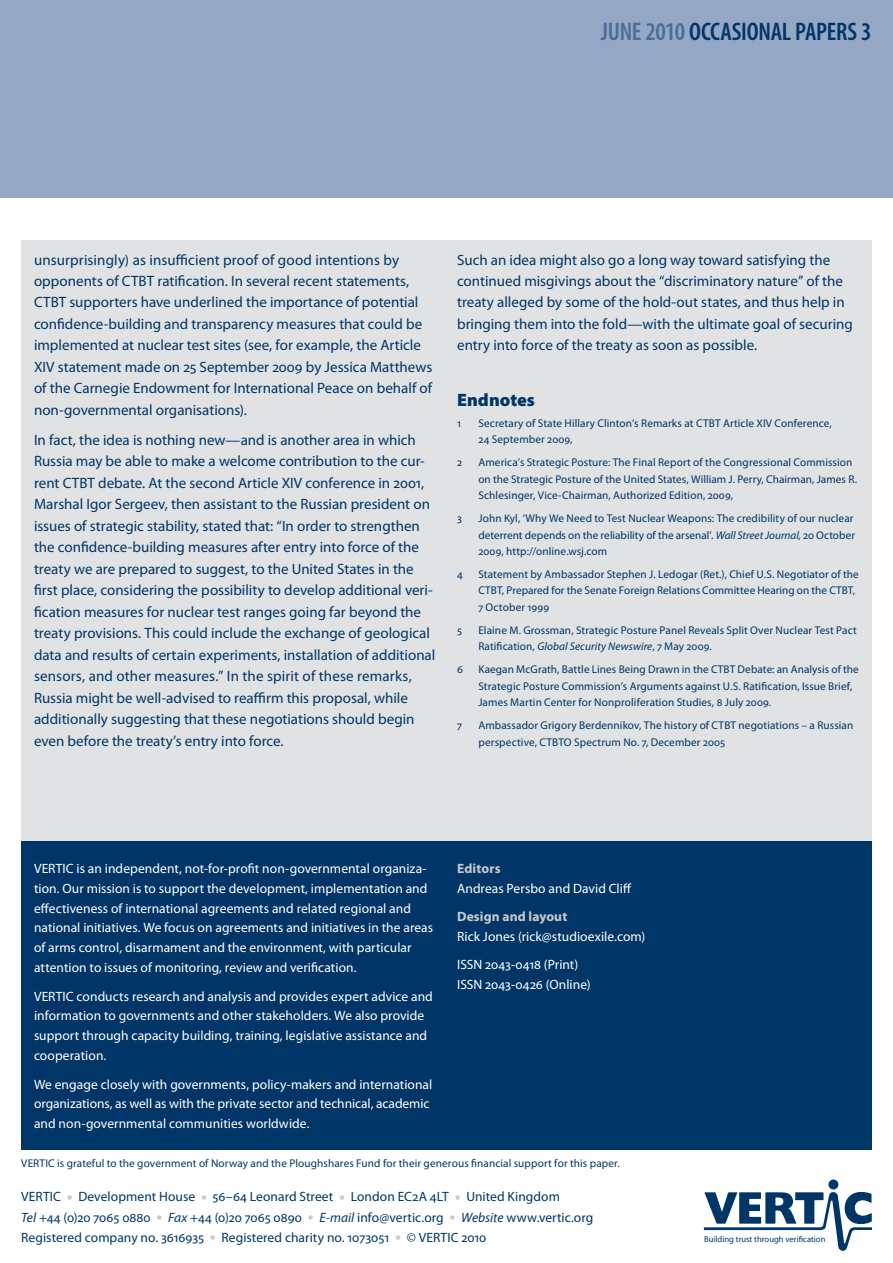
<style>
.page{position:relative;width:893px;height:1263px;background:#fff}
.page>*{position:absolute;margin:0;border:0;box-sizing:border-box;transform-origin:0 0}
.t1{font:600 condensed 25.5px "Myriad Pro";letter-spacing:-.01em;color:#003667}
.t2{font:900 18px "Myriad Pro";color:#003667}
.t3{font:15px/21.5px "Myriad Pro";color:#003667}
.t4{font:13.5px/19.8px "Myriad Pro";letter-spacing:.005em;color:#fff}
.t5{font:13.5px/20.2px "Myriad Pro";letter-spacing:.005em;color:#003667}
.t6{font:700 13.5px "Myriad Pro";letter-spacing:.01em;color:#c9cacc}
.t7{font:11.25px/16.5px "Myriad Pro";letter-spacing:.01em;color:#003667}
.t8{font:8.55px "Myriad Pro";color:#003667}
.s1{color:#4a6e98}
.s2{font-style:italic}
.s3{font-size:21px;color:#c9cacc}
</style>
<div class="page">
<div style="left:21px;top:240px;width:851px;height:910px;background:#e1e2e4"></div>
<div style="left:21px;top:841px;width:851px;height:309px;background:#003667"></div>
<div style="left:0;top:0;width:893px;height:198px;background:#94a7c5"></div>
<svg style="left:704px;top:1179px;width:168px;height:72px"></svg>
<h1 class="t1" style="left:601px;top:18px;width:272px"><span class="s1">JUNE 2010</span> OCCASIONAL PAPERS 3</h1>
<p class="t3" style="left:34px;top:249px;width:400px">unsurprisingly) as insufficient proof of good intentions by opponents of CTBT ratification. In several recent statements, CTBT supporters have underlined the importance of potential confidence-building and transparency measures that could be implemented at nuclear test sites (see, for example, the Article XIV statement made on 25 September 2009 by Jessica Matthews of the Carnegie Endowment for International Peace on behalf of non-governmental organisations).</p>
<p class="t3" style="left:34px;top:429px;width:403px">In fact, the idea is nothing new—and is another area in which Russia may be able to make a welcome contribution to the cur&shy;rent CTBT debate. At the second Article XIV conference in 2001, Marshal Igor Sergeev, then assistant to the Russian president on issues of strategic stability, stated that: “In order to strengthen the confidence-building measures after entry into force of the treaty we are prepared to suggest, to the United States in the first place, considering the possibility to develop additional veri&shy;fication measures for nuclear test ranges going far beyond the treaty provisions. This could include the exchange of geological data and results of certain experiments, installation of additional sensors, and other measures.” In the spirit of these remarks, Russia might be well-advised to reaffirm this proposal, while additionally suggesting that these negotiations should begin even before the treaty’s entry into force.</p>
<p class="t3" style="left:457px;top:249px;width:397px">Such an idea might also go a long way toward satisfying the continued misgivings about the “discriminatory nature” of the treaty alleged by some of the hold-out states, and thus help in bringing them into the fold—with the ultimate goal of securing entry into force of the treaty as soon as possible.</p>
<p class="t2" style="left:457px;top:390px;width:79px">Endnotes</p>
<p class="t7" style="left:457px;top:415px;width:6px">1</p>
<p class="t7" style="left:478px;top:415px;width:355px">Secretary of State Hillary Clinton’s Remarks at CTBT Article XIV Conference,<br>24 September 2009,</p>
<p class="t7" style="left:457px;top:454px;width:7px">2</p>
<p class="t7" style="left:478px;top:454px;width:380px">America’s Strategic Posture: The Final Report of the Congressional Commission on the Strategic Posture of the United States, William J. Perry, Chairman, James R.<br>Schlesinger, Vice-Chairman, Authorized Edition, 2009,</p>
<p class="t7" style="left:457px;top:510px;width:6px">3</p>
<p class="t7" style="left:478px;top:510px;width:378px">John Kyl, ‘Why We Need to Test Nuclear Weapons: The credibility of our nuclear deterrent depends on the reliability of the arsenal’. <span class="s2">Wall Street Journal,</span> 20 October<br>2009, http://online.wsj.com</p>
<p class="t7" style="left:457px;top:566px;width:7px">4</p>
<p class="t7" style="left:478px;top:566px;width:382px">Statement by Ambassador Stephen J. Ledogar (Ret.), Chief U.S. Negotiator of the<br>CTBT, Prepared for the Senate Foreign Relations Committee Hearing on the CTBT,<br>7 October 1999</p>
<p class="t7" style="left:457px;top:622px;width:6px">5</p>
<p class="t7" style="left:478px;top:622px;width:380px">Elaine M. Grossman, Strategic Posture Panel Reveals Split Over Nuclear Test Pact<br>Ratification, <span class="s2">Global Security Newswire</span>, 7 May 2009.</p>
<p class="t7" style="left:457px;top:661px;width:7px">6</p>
<p class="t7" style="left:478px;top:661px;width:382px">Kaegan McGrath, Battle Lines Being Drawn in the CTBT Debate: an Analysis of the<br>Strategic Posture Commission’s Arguments against U.S. Ratification, Issue Brief,<br>James Martin Center for Nonproliferation Studies, 8 July 2009.</p>
<p class="t7" style="left:457px;top:717px;width:6px">7</p>
<p class="t7" style="left:478px;top:717px;width:376px">Ambassador Grigory Berdennikov, The history of CTBT negotiations – a Russian perspective, CTBTO Spectrum No. 7, December 2005</p>
<p class="t4" style="left:34px;top:859px;width:401px">VERTIC is an independent, not-for-profit non-governmental organiza&shy;tion. Our mission is to support the development, implementation and effectiveness of international agreements and related regional and national initiatives. We focus on agreements and initiatives in the areas of arms control, disarmament and the environment, with particular attention to issues of monitoring, review and verification.</p>
<p class="t4" style="left:34px;top:986px;width:400px">VERTIC conducts research and analysis and provides expert advice and information to governments and other stakeholders. We also provide support through capacity building, training, legislative assistance and cooperation.</p>
<p class="t4" style="left:34px;top:1074px;width:400px">We engage closely with governments, policy-makers and international organizations, as well as with the private sector and technical, academic and non-governmental communities worldwide.</p>
<p class="t6" style="left:457px;top:861px;width:45px">Editors</p>
<p class="t4" style="left:457px;top:878px;width:176px">Andreas Persbo and David Cliff</p>
<p class="t6" style="left:457px;top:909px;width:112px">Design and layout</p>
<p class="t4" style="left:457px;top:922px;width:190px;line-height:28.3px">Rick Jones (rick@studioexile.com)<br>ISSN 2043-0418 (Print)</p>
<p class="t4" style="left:457px;top:975px;width:135px">ISSN 2043-0426 (Online)</p>
<p class="t7" style="left:21px;top:1155px;width:600px">VERTIC is grateful to the government of Norway and the Ploughshares Fund for their generous financial support for this paper.</p>
<p class="t5" style="left:21px;top:1187px;width:574px">VERTIC <span class="s3">•</span> Development House <span class="s3">•</span> 56–64 Leonard Street <span class="s3">•</span> London EC2A 4LT <span class="s3">•</span> United Kingdom<br><span class="s2">Tel</span> +44 (0)20 7065 0880 <span class="s3">•</span> <span class="s2">Fax</span> +44 (0)20 7065 0890 <span class="s3">•</span> <span class="s2">E-mail</span> info@vertic.org <span class="s3">•</span> <span class="s2">Website</span> www.vertic.org<br>Registered company no. 3616935 <span class="s3">•</span> Registered charity no. 1073051 <span class="s3">•</span> © VERTIC 2010</p>
<p class="t8" style="left:704px;top:1234px;width:123px">Building trust through verification</p>
</div>
